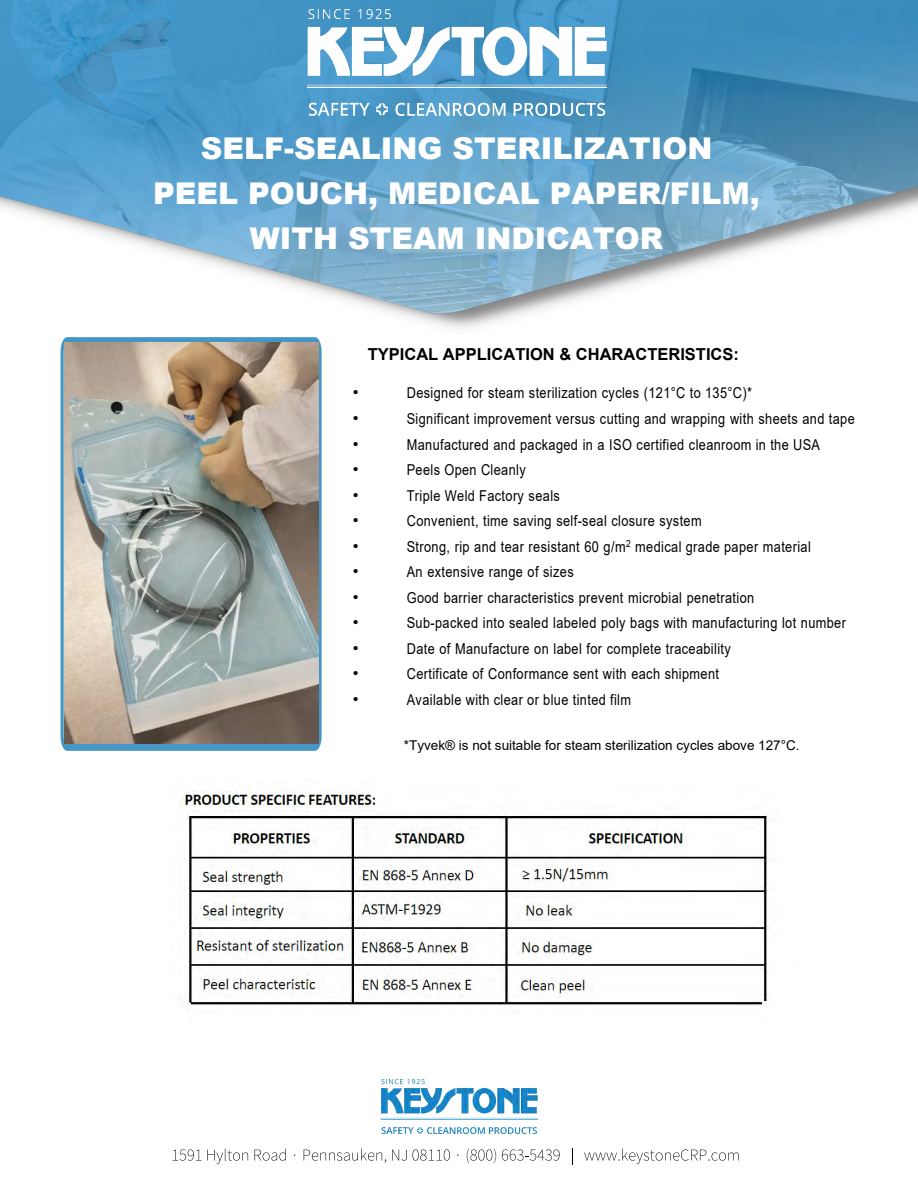
<style>
.page{position:relative;width:918px;height:1188px;background:#fff}
.page>*{position:absolute;margin:0;border:0;box-sizing:border-box;transform-origin:0 0}
.t1{font:900 30px/45px "Arial";color:#fff;text-align:center}
.t2{font:700 16.5px "Arial";color:#000}
.t3{font:16.5px "Arial";color:#000}
.t4{font:15px "Arial";letter-spacing:.03em;color:#000;scale:.85 1}
.t5{font:13.5px "Arial";color:#000}
</style>
<div class="page">
<img style="left:0;top:0;width:918px;height:329px">
<img style="left:307px;top:10px;width:304px;height:106px">
<img style="left:380px;top:1079px;width:158px;height:54px">
<svg style="left:61px;top:337px;width:261px;height:414px;background:#609cbe"></svg>
<svg style="left:173px;top:1149px;width:28px;height:12px"></svg>
<svg style="left:207px;top:1149px;width:41px;height:15px"></svg>
<svg style="left:255px;top:1149px;width:31px;height:12px"></svg>
<svg style="left:304px;top:1149px;width:82px;height:14px"></svg>
<svg style="left:392px;top:1149px;width:58px;height:12px"></svg>
<svg style="left:467px;top:1148px;width:29px;height:15px"></svg>
<svg style="left:502px;top:1149px;width:58px;height:12px"></svg>
<svg style="left:572px;top:1148px;width:1px;height:17px"></svg>
<svg style="left:584px;top:1149px;width:155px;height:15px"></svg>
<img style="left:65px;top:342px;width:253px;height:401px">
<img style="left:180px;top:789px;width:588px;height:217px">
<h1 class="t1" style="left:153px;top:125px;width:608px">SELF-SEALING STERILIZATION<br>PEEL POUCH, MEDICAL PAPER/FILM,<br>WITH STEAM INDICATOR</h1>
<p class="t2" style="left:368px;top:343px;width:373px">TYPICAL APPLICATION &amp; CHARACTERISTICS:</p>
<p class="t3" style="left:353px;top:381px;width:7px">•</p>
<p class="t4" style="left:407px;top:383px;width:408px">Designed for steam sterilization cycles (121°C to 135°C)*</p>
<p class="t3" style="left:353px;top:407px;width:7px">•</p>
<p class="t4" style="left:407px;top:409px;width:529px">Significant improvement versus cutting and wrapping with sheets and tape</p>
<p class="t3" style="left:353px;top:433px;width:7px">•</p>
<p class="t4" style="left:407px;top:434px;width:488px">Manufactured and packaged in a ISO certified cleanroom in the USA</p>
<p class="t3" style="left:353px;top:458px;width:7px">•</p>
<p class="t4" style="left:407px;top:460px;width:142px">Peels Open Cleanly</p>
<p class="t3" style="left:353px;top:484px;width:7px">•</p>
<p class="t4" style="left:407px;top:485px;width:182px">Triple Weld Factory seals</p>
<p class="t3" style="left:353px;top:509px;width:7px">•</p>
<p class="t4" style="left:407px;top:511px;width:349px">Convenient, time saving self-seal closure system</p>
<p class="t3" style="left:353px;top:535px;width:7px">•</p>
<p class="t4" style="left:407px;top:536px;width:477px">Strong, rip and tear resistant 60 g/m<sup>2</sup> medical grade paper material</p>
<p class="t3" style="left:353px;top:560px;width:7px">•</p>
<p class="t4" style="left:407px;top:562px;width:198px">An extensive range of sizes</p>
<p class="t3" style="left:353px;top:586px;width:7px">•</p>
<p class="t4" style="left:407px;top:587px;width:410px">Good barrier characteristics prevent microbial penetration</p>
<p class="t3" style="left:353px;top:611px;width:7px">•</p>
<p class="t4" style="left:407px;top:613px;width:518px">Sub-packed into sealed labeled poly bags with manufacturing lot number</p>
<p class="t3" style="left:353px;top:637px;width:7px">•</p>
<p class="t4" style="left:407px;top:638px;width:383px">Date of Manufacture on label for complete traceability</p>
<p class="t3" style="left:353px;top:662px;width:7px">•</p>
<p class="t4" style="left:407px;top:664px;width:369px">Certificate of Conformance sent with each shipment</p>
<p class="t3" style="left:353px;top:688px;width:7px">•</p>
<p class="t4" style="left:407px;top:689px;width:265px">Available with clear or blue tinted film</p>
<p class="t5" style="left:404px;top:736px;width:397px">*Tyvek® is not suitable for steam sterilization cycles above 127°C.</p>
</div>
